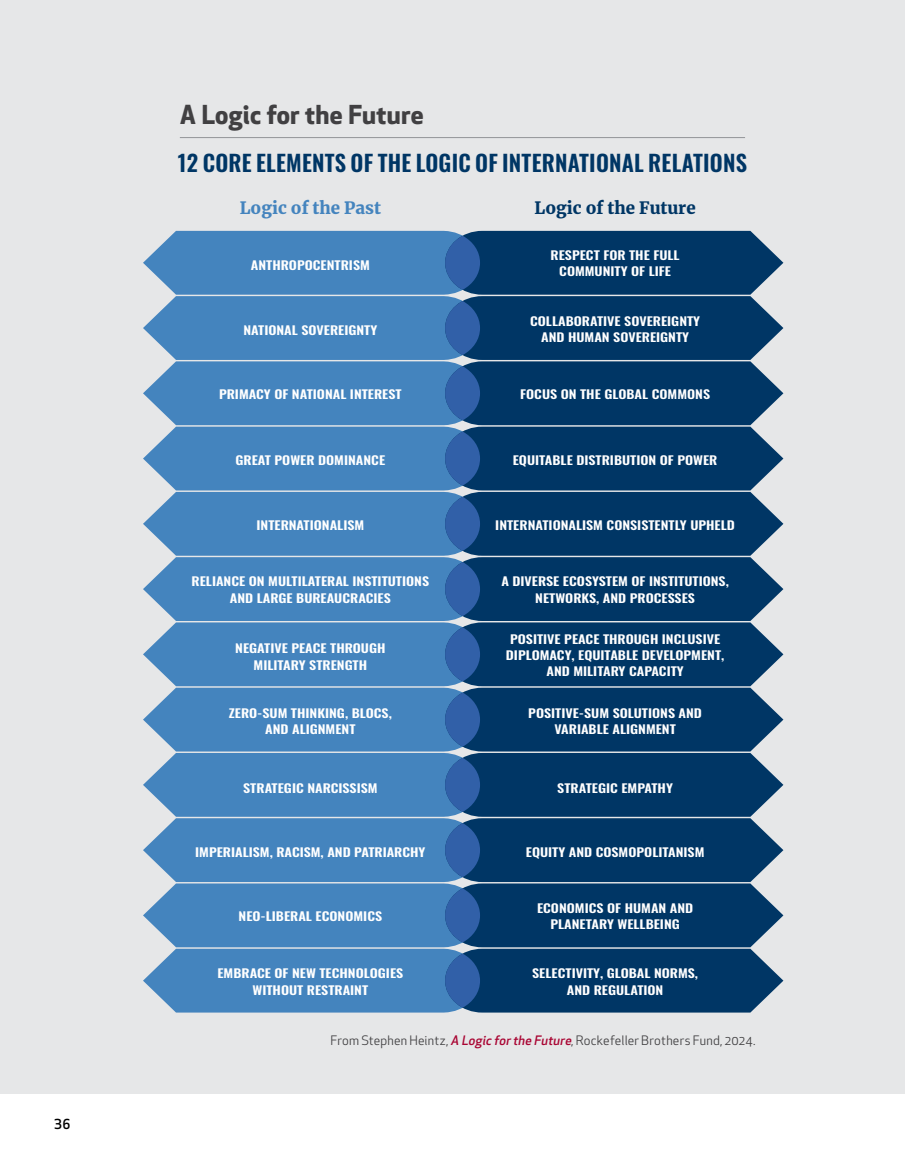
<style>
.page{position:relative;width:905px;height:1175px;background:#fff}
.page>*{position:absolute;margin:0;border:0;box-sizing:border-box;transform-origin:0 0}
.t1{font:700 25.5px "Apex New FCMA";letter-spacing:.01em;color:#414042}
.t2{font:600 22.5px "Oswald";letter-spacing:.01em;color:#003665}
.t3{font:900 16.8px "Merriweather";color:#003665}
.t4{font:900 16.8px "Merriweather";color:#4484be}
.t5{font:500 13.5px "Apex New FCMA";color:#000}
.t6{font:12.75px "Apex New";letter-spacing:.015em;color:#414042}
.t7{font:600 12px/16.2px "Oswald";color:#fff;text-align:center;scale:1.18 1}
.s1{font-family:"Apex New FCMA";font-weight:500;font-style:italic;color:#a90533}
</style>
<div class="page">
<div style="left:0;top:0;width:904px;height:1094px;background:#e6e7e8"></div>
<svg style="left:143px;top:231px;width:640px;height:781px;background:#306798"></svg>
<div style="left:445px;top:953px;width:35px;height:54px;background:#3160a8;border-radius:50%"></div>
<hr style="left:180px;top:137px;width:565px;height:1px;background:#939598">
<p class="t5" style="left:54px;top:1116px;width:18px">36</p>
<h1 class="t1" style="left:180px;top:100px;width:245px">A Logic for the Future</h1>
<h2 class="t2" style="left:178px;top:151px;width:570px">12 CORE ELEMENTS OF THE LOGIC OF INTERNATIONAL RELATIONS</h2>
<h3 class="t4" style="left:240px;top:196px;width:143px">Logic of the Past</h3>
<h3 class="t3" style="left:534px;top:196px;width:163px">Logic of the Future</h3>
<p class="t7" style="left:251px;top:257px;width:102px">ANTHROPOCENTRISM</p>
<p class="t7" style="left:243px;top:323px;width:115px">NATIONAL SOVEREIGNTY</p>
<p class="t7" style="left:219px;top:387px;width:156px">PRIMACY OF NATIONAL INTEREST</p>
<p class="t7" style="left:235px;top:452px;width:128px">GREAT POWER DOMINANCE</p>
<p class="t7" style="left:256px;top:518px;width:93px">INTERNATIONALISM</p>
<p class="t7" style="left:191px;top:574px;width:203px">RELIANCE ON MULTILATERAL INSTITUTIONS<br>AND LARGE BUREAUCRACIES</p>
<p class="t7" style="left:235px;top:641px;width:129px">NEGATIVE PEACE THROUGH<br>MILITARY STRENGTH</p>
<p class="t7" style="left:229px;top:705px;width:140px">ZERO-SUM THINKING, BLOCS,<br>AND ALIGNMENT</p>
<p class="t7" style="left:243px;top:780px;width:115px">STRATEGIC NARCISSISM</p>
<p class="t7" style="left:195px;top:844px;width:197px">IMPERIALISM, RACISM, AND PATRIARCHY</p>
<p class="t7" style="left:238px;top:908px;width:123px">NEO-LIBERAL ECONOMICS</p>
<p class="t7" style="left:217px;top:966px;width:159px">EMBRACE OF NEW TECHNOLOGIES<br>WITHOUT RESTRAINT</p>
<p class="t7" style="left:550px;top:248px;width:111px">RESPECT FOR THE FULL<br>COMMUNITY OF LIFE</p>
<p class="t7" style="left:530px;top:313px;width:146px">COLLABORATIVE SOVEREIGNTY<br>AND HUMAN SOVEREIGNTY</p>
<p class="t7" style="left:520px;top:387px;width:162px">FOCUS ON THE GLOBAL COMMONS</p>
<p class="t7" style="left:513px;top:452px;width:175px">EQUITABLE DISTRIBUTION OF POWER</p>
<p class="t7" style="left:495px;top:518px;width:204px">INTERNATIONALISM CONSISTENTLY UPHELD</p>
<p class="t7" style="left:501px;top:574px;width:194px">A DIVERSE ECOSYSTEM OF INSTITUTIONS,<br>NETWORKS, AND PROCESSES</p>
<p class="t7" style="left:506px;top:631px;width:187px">POSITIVE PEACE THROUGH INCLUSIVE<br>DIPLOMACY, EQUITABLE DEVELOPMENT,<br>AND MILITARY CAPACITY</p>
<p class="t7" style="left:528px;top:705px;width:149px">POSITIVE-SUM SOLUTIONS AND<br>VARIABLE ALIGNMENT</p>
<p class="t7" style="left:557px;top:780px;width:99px">STRATEGIC EMPATHY</p>
<p class="t7" style="left:526px;top:845px;width:153px">EQUITY AND COSMOPOLITANISM</p>
<p class="t7" style="left:537px;top:900px;width:134px">ECONOMICS OF HUMAN AND<br>PLANETARY WELLBEING</p>
<p class="t7" style="left:532px;top:966px;width:142px">SELECTIVITY, GLOBAL NORMS,<br>AND REGULATION</p>
<p class="t6" style="left:330px;top:1031px;width:426px">From Stephen Heintz, <span class="s1">A Logic forthe Future</span>, Rockefeller Brothers Fund, 2024.</p>
</div>
